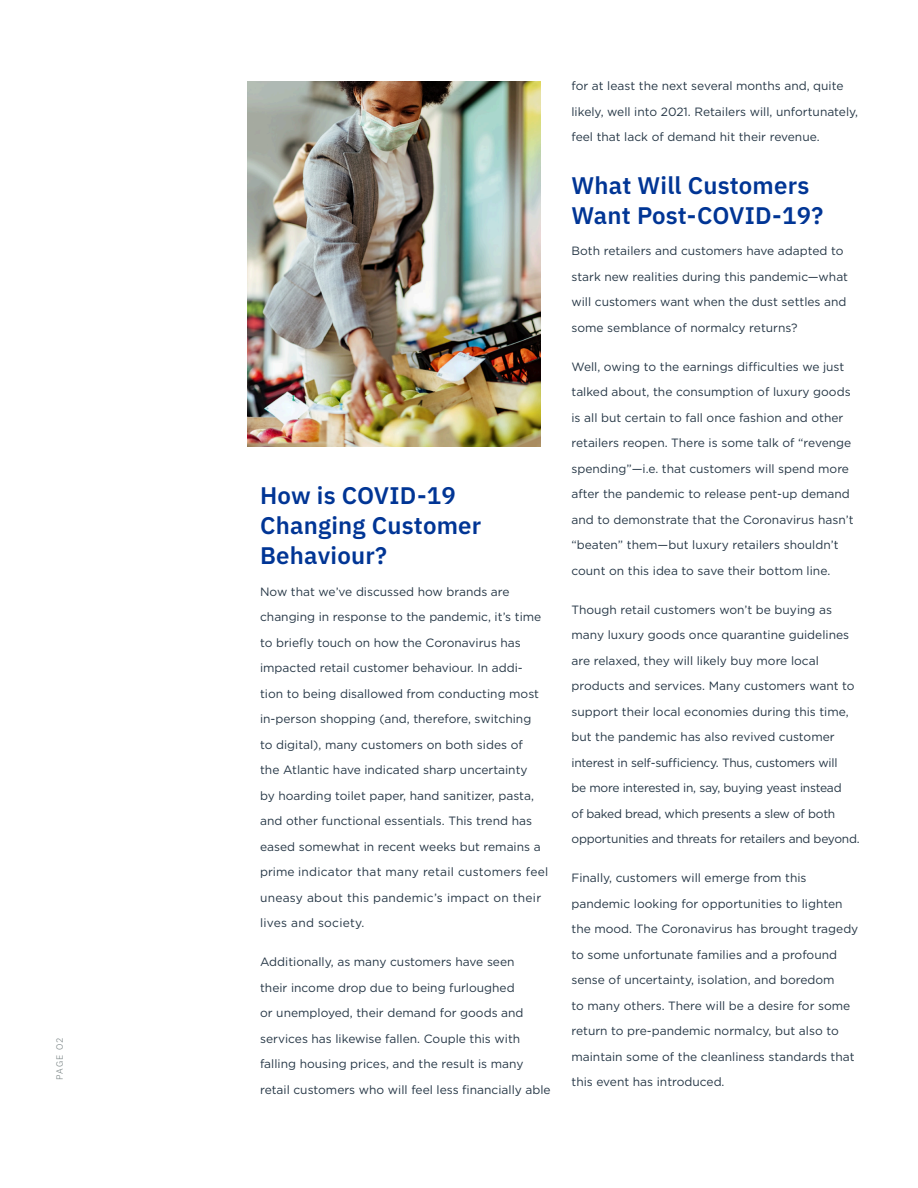
<style>
.page{position:relative;width:918px;height:1188px;background:#fff}
.page>*{position:absolute;margin:0;border:0;box-sizing:border-box;transform-origin:0 0}
.t1{font:600 24px/30px "IBM Plex Sans";letter-spacing:.01em;color:#003595}
.t2{font:12px/25.5px "Gotham";color:#263746}
.t3{font:300 9px "IBM Plex Sans";letter-spacing:.12em;color:#717c7d}
</style>
<div class="page">
<img style="left:248px;top:81px;width:292px;height:365px">
<p class="t3" style="left:53px;top:1080px;width:44px;rotate:-90deg">PAGE O2</p>
<h1 class="t1" style="left:260px;top:479px;width:223px">How is COVID-19<br>Changing Customer<br>Behaviour?</h1>
<p class="t2" style="left:260px;top:579px;width:290px">Now that we’ve discussed how brands are changing in response to the pandemic, it’s time to briefly touch on how the Coronavirus has impacted retail customer behaviour. In addi&shy;tion to being disallowed from conducting most in-person shopping (and, therefore, switching<br>to digital), many customers on both sides of<br>the Atlantic have indicated sharp uncertainty<br>by hoarding toilet paper, hand sanitizer, pasta, and other functional essentials. This trend has eased somewhat in recent weeks but remains a prime indicator that many retail customers feel uneasy about this pandemic’s impact on their lives and society.</p>
<p class="t2" style="left:260px;top:949px;width:292px">Additionally, as many customers have seen<br>their income drop due to being furloughed<br>or unemployed, their demand for goods and services has likewise fallen. Couple this with falling housing prices, and the result is many retail customers who will feel less financially able</p>
<p class="t2" style="left:572px;top:73px;width:288px">for at least the next several months and, quite likely, well into 2021. Retailers will, unfortunately, feel that lack of demand hit their revenue.</p>
<h1 class="t1" style="left:572px;top:168px;width:253px">What Will Customers<br>Want Post-COVID-19?</h1>
<p class="t2" style="left:572px;top:238px;width:278px">Both retailers and customers have adapted to stark new realities during this pandemic—what will customers want when the dust settles and some semblance of normalcy returns?</p>
<p class="t2" style="left:572px;top:353px;width:284px">Well, owing to the earnings difficulties we just talked about, the consumption of luxury goods is all but certain to fall once fashion and other retailers reopen. There is some talk of “revenge spending”—i.e. that customers will spend more after the pandemic to release pent-up demand and to demonstrate that the Coronavirus hasn’t “beaten” them—but luxury retailers shouldn’t count on this idea to save their bottom line.</p>
<p class="t2" style="left:572px;top:596px;width:290px">Though retail customers won’t be buying as many luxury goods once quarantine guidelines are relaxed, they will likely buy more local products and services. Many customers want to support their local economies during this time, but the pandemic has also revived customer interest in self-sufficiency. Thus, customers will<br>be more interested in, say, buying yeast instead<br>of baked bread, which presents a slew of both opportunities and threats for retailers and beyond.</p>
<p class="t2" style="left:572px;top:865px;width:288px">Finally, customers will emerge from this pandemic looking for opportunities to lighten the mood. The Coronavirus has brought tragedy to some unfortunate families and a profound sense of uncertainty, isolation, and boredom<br>to many others. There will be a desire for some return to pre-pandemic normalcy, but also to maintain some of the cleanliness standards that this event has introduced.</p>
</div>
